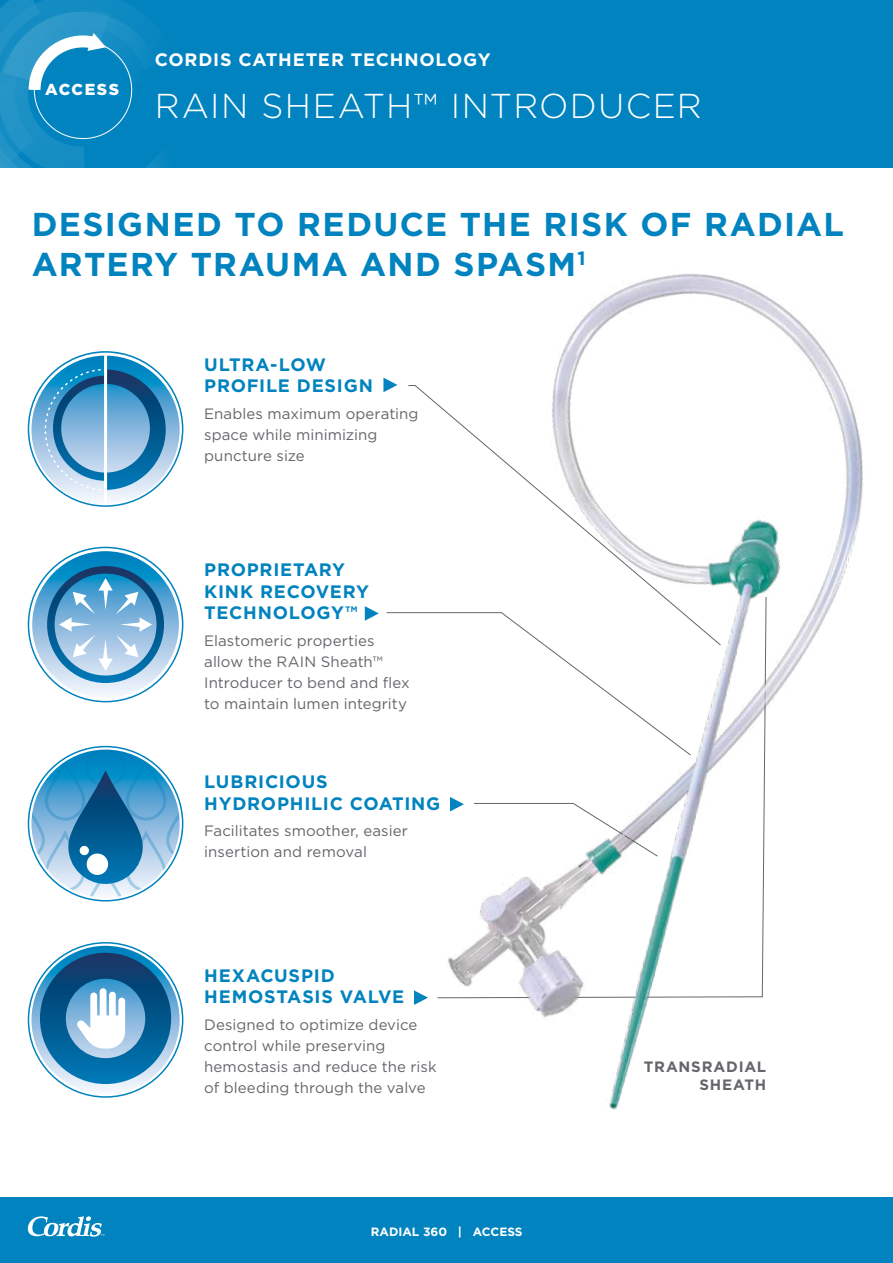
<style>
.page{position:relative;width:893px;height:1263px;background:#fff}
.page>*{position:absolute;margin:0;border:0;box-sizing:border-box;transform-origin:0 0}
.t1{font:300 34.5px "Gotham";letter-spacing:.04em;color:#fff}
.t2{font:700 33px/39.6px "Gotham";letter-spacing:.04em;color:#0083be}
.t3{font:700 18px/21.6px "Gotham";letter-spacing:.045em;color:#0083be}
.t4{font:700 18px "Gotham";letter-spacing:.04em;color:#fff}
.t5{font:900 15.9px "Gotham";letter-spacing:.095em;color:#fff}
.t6{font:15px/21px "Gotham";letter-spacing:.005em;color:#64666b}
.t7{font:700 15px/18px "Gotham";letter-spacing:.05em;color:#64666b;text-align:right}
.t8{font:700 12px "Gotham";color:#fff}
</style>
<div class="page">
<div style="left:0;top:1197px;width:893px;height:66px;background:#0083be"></div>
<svg style="left:28px;top:1216px;width:77px;height:20px"></svg>
<img style="left:383px;top:273px;width:480px;height:837px">
<svg style="left:28px;top:547px;width:155px;height:155px"></svg>
<svg style="left:28px;top:747px;width:155px;height:154px"></svg>
<svg style="left:28px;top:353px;width:155px;height:153px"></svg>
<hr style="left:104px;top:353px;width:3px;height:152px;background:#fff">
<svg style="left:28px;top:943px;width:155px;height:154px"></svg>
<svg style="left:386px;top:612px;width:305px;height:143px"></svg>
<svg style="left:450px;top:797px;width:14px;height:14px"></svg>
<div style="left:0;top:0;width:893px;height:168px;background:#0083be"></div>
<svg style="left:0;top:0;width:164px;height:168px"></svg>
<svg style="left:408px;top:385px;width:313px;height:260px"></svg>
<svg style="left:383px;top:378px;width:14px;height:14px"></svg>
<svg style="left:365px;top:606px;width:14px;height:15px"></svg>
<svg style="left:414px;top:990px;width:14px;height:15px"></svg>
<p class="t4" style="left:155px;top:47px;width:337px">CORDIS CATHETER TECHNOLOGY</p>
<h1 class="t1" style="left:155px;top:84px;width:548px">RAIN SHEATH™ INTRODUCER</h1>
<p class="t5" style="left:45px;top:80px;width:75px">ACCESS</p>
<p class="t5" style="left:299px;top:80px;width:63px">CLOSE</p>
<h2 class="t2" style="left:32px;top:205px;width:814px">DESIGNED TO REDUCE THE RISK OF RADIAL<br>ARTERY TRAUMA AND SPASM<sup>1</sup></h2>
<p class="t3" style="left:204px;top:353px;width:170px">ULTRA-LOW<br>PROFILE DESIGN</p>
<p class="t6" style="left:204px;top:403px;width:216px">Enables maximum operating space while minimizing puncture size</p>
<p class="t3" style="left:204px;top:559px;width:166px">PROPRIETARY<br>KINK RECOVERY<br>TECHNOLOGY™</p>
<p class="t6" style="left:204px;top:630px;width:207px">Elastomeric properties allow the RAIN Sheath™<br>Introducer to bend and flex to maintain lumen integrity</p>
<p class="t3" style="left:204px;top:771px;width:238px">LUBRICIOUS<br>HYDROPHILIC COATING</p>
<p class="t6" style="left:204px;top:820px;width:205px">Facilitates smoother, easier insertion and removal</p>
<p class="t3" style="left:204px;top:964px;width:202px">HEXACUSPID<br>HEMOSTASIS VALVE</p>
<p class="t6" style="left:204px;top:1014px;width:234px">Designed to optimize device control while preserving hemostasis and reduce the risk of bleeding through the valve</p>
<p class="t8" style="left:371px;top:1224px;width:153px">RADIAL 360 | ACCESS</p>
<p class="t7" style="left:644px;top:1057px;width:124px">TRANSRADIAL<br>SHEATH</p>
</div>
